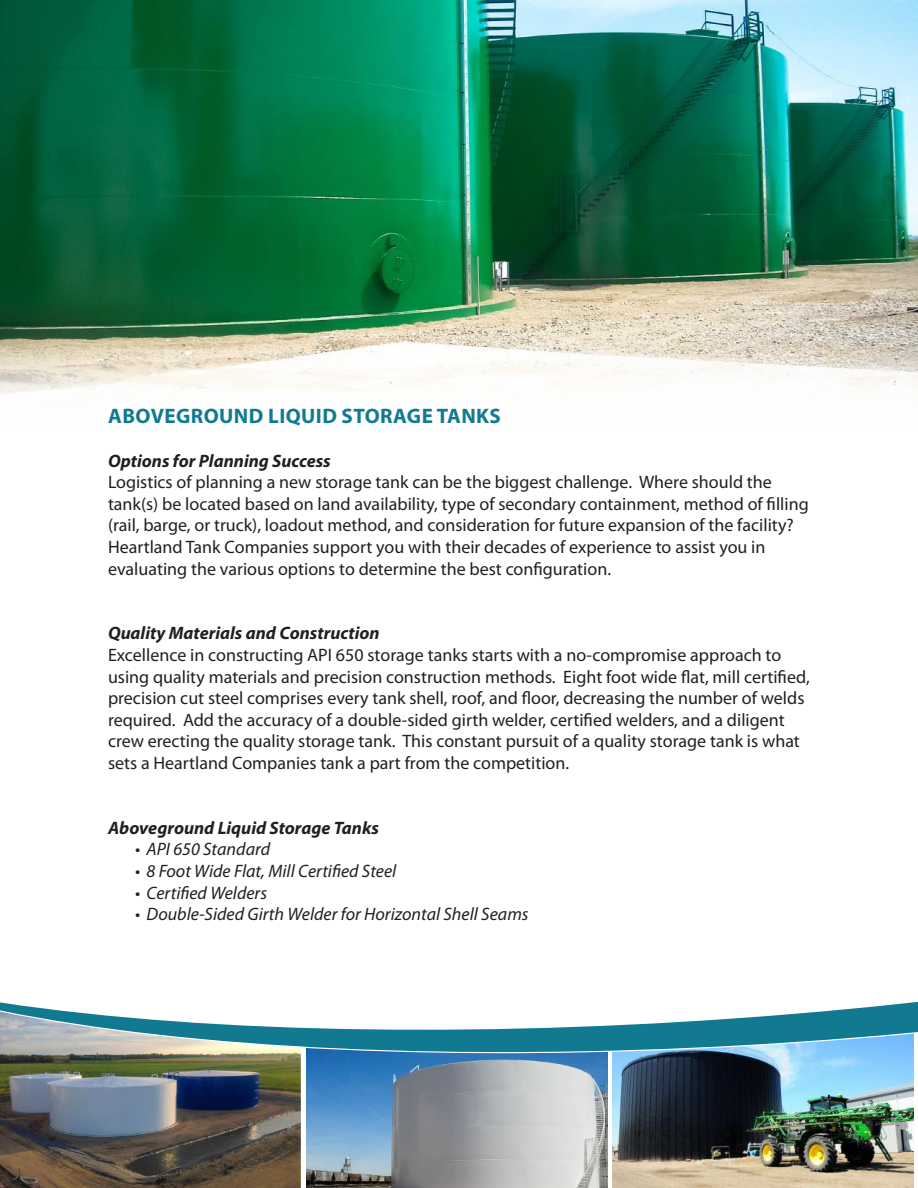
<style>
.page{position:relative;width:918px;height:1188px;background:#fff}
.page>*{position:absolute;margin:0;border:0;box-sizing:border-box;transform-origin:0 0}
.t1{font:700 21px "Myriad Pro";letter-spacing:.02em;color:#127a90}
.t2{font:18px/21.6px "Myriad Pro";color:#241f1f}
.t3{font:italic 18px "Myriad Pro";color:#241f1f}
.t4{font:italic 700 18px "Myriad Pro";color:#241f1f}
</style>
<div class="page">
<img style="left:0;top:0;width:918px;height:397px">
<img style="left:0;top:1082px;width:301px;height:106px">
<img style="left:307px;top:1082px;width:301px;height:106px">
<img style="left:613px;top:1082px;width:301px;height:106px">
<img style="left:0;top:1058px;width:914px;height:24px">
<svg style="left:0;top:1001px;width:918px;height:57px"></svg>
<p class="t1" style="left:108px;top:403px;width:394px">ABOVEGROUND LIQUID STORAGE TANKS</p>
<p class="t4" style="left:108px;top:449px;width:224px">Options for Planning Success</p>
<p class="t2" style="left:108px;top:471px;width:702px">Logistics of planning a new storage tank can be the biggest challenge. Where should the tank(s) be located based on land availability, type of secondary containment, method of filling (rail, barge, or truck), loadout method, and consideration for future expansion of the facility?<br>Heartland Tank Companies support you with their decades of experience to assist you in evaluating the various options to determine the best configuration.</p>
<p class="t4" style="left:108px;top:622px;width:273px">Quality Materials and Construction</p>
<p class="t2" style="left:108px;top:644px;width:703px">Excellence in constructing API 650 storage tanks starts with a no-compromise approach to using quality materials and precision construction methods. Eight foot wide flat, mill certified, precision cut steel comprises every tank shell, roof, and floor, decreasing the number of welds required. Add the accuracy of a double-sided girth welder, certified welders, and a diligent crew erecting the quality storage tank. This constant pursuit of a quality storage tank is what sets a Heartland Companies tank a part from the competition.</p>
<p class="t4" style="left:108px;top:816px;width:273px">Aboveground Liquid Storage Tanks</p>
<p class="t3" style="left:135px;top:838px;width:137px">• API 650 Standard</p>
<p class="t3" style="left:135px;top:860px;width:263px">• 8 Foot Wide Flat, Mill Certified Steel</p>
<p class="t3" style="left:135px;top:881px;width:134px">• Certified Welders</p>
<p class="t3" style="left:135px;top:903px;width:395px">• Double-Sided Girth Welder for Horizontal Shell Seams</p>
</div>
